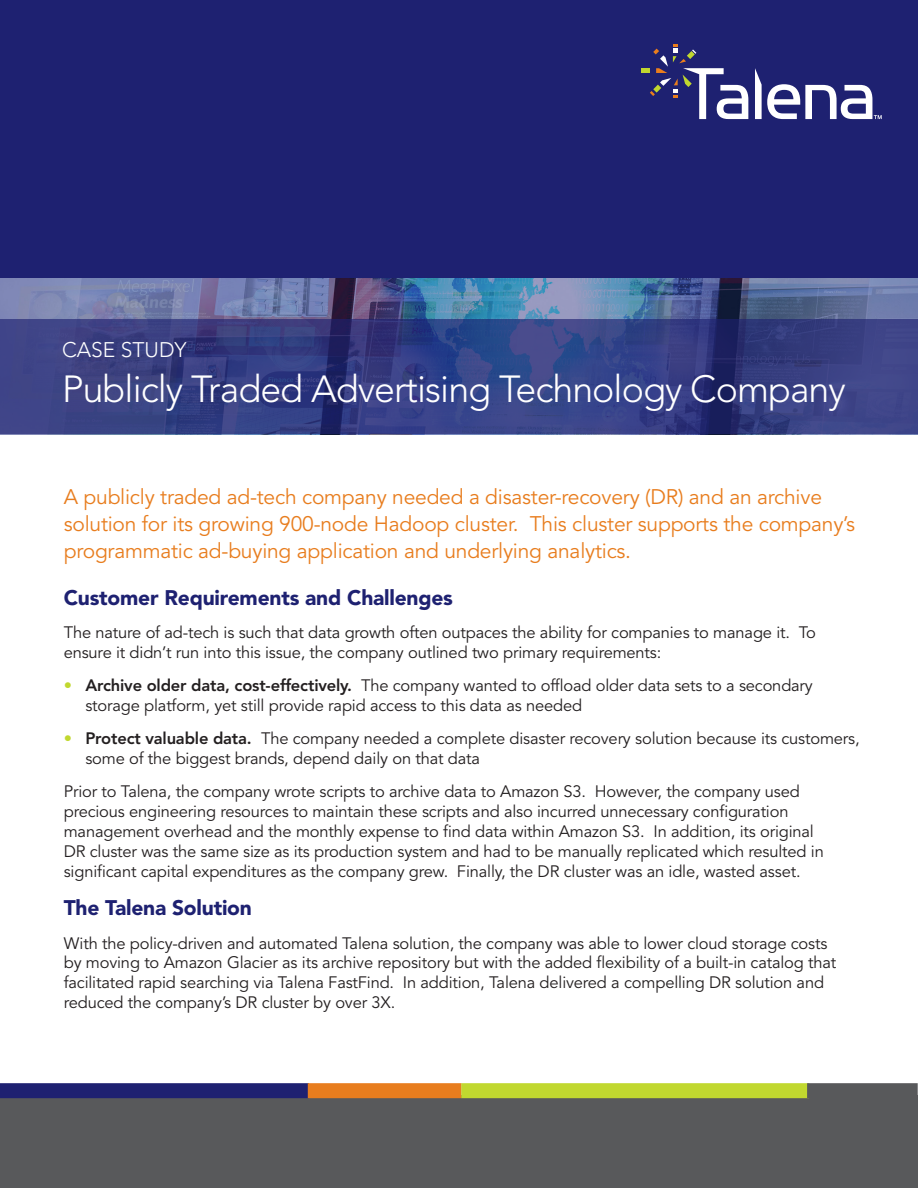
<style>
.page{position:relative;width:918px;height:1188px;background:#fff}
.page>*{position:absolute;margin:0;border:0;box-sizing:border-box;transform-origin:0 0}
.t1{font:300 37.5px "Avenir LT Std";letter-spacing:-.025em;color:#fff}
.Body{font:21px/27px "Avenir LT Std";letter-spacing:-.01em;color:#e87d1e}
.Body_title{font:900 21px "Avenir LT Std";letter-spacing:-.01em;color:#1e2171}
.t2{font:300 21px "Avenir LT Std";color:#fff}
.Body-2{font:16.5px/19.8px "Avenir LT Std";letter-spacing:-.01em;color:#231f20}
.Body_bullets{font:16.5px/19.8px "Avenir LT Std";letter-spacing:-.01em;color:#231f20}
.s1{color:#c1d82f}
.s2{font-weight:800}
</style>
<div class="page">
<div style="left:0;top:0;width:918px;height:434px;background:#1e2171"></div>
<img style="left:0;top:279px;width:918px;height:40px">
<svg style="left:650px;top:44px;width:98px;height:75px"></svg>
<div style="left:642px;top:68px;width:8px;height:5px;background:#c1d72f"></div>
<svg style="left:755px;top:68px;width:127px;height:51px"></svg>
<div style="left:0;top:1095px;width:918px;height:93px;background:#58595b"></div>
<div style="left:0;top:1083px;width:309px;height:15px;background:#1e2171"></div>
<div style="left:308px;top:1083px;width:154px;height:15px;background:#e87d1e"></div>
<div style="left:461px;top:1083px;width:348px;height:15px;background:#c1d82f"></div>
<div style="left:807px;top:1083px;width:111px;height:15px;background:#58595b"></div>
<svg style="left:0;top:319px;width:918px;height:115px;background:#363f82"></svg>
<p class="t2" style="left:62px;top:338px;width:126px">CASE STUDY</p>
<p class="t1" style="left:62px;top:367px;width:785px">Publicly Traded Advertising Technology Company</p>
<p class="Body" style="left:64px;top:484px;width:793px">A publicly traded ad-tech company needed a disaster-recovery (DR) and an archive solution for its growing 900-node Hadoop cluster. This cluster supports the company’s programmatic ad-buying application and underlying analytics.</p>
<p class="Body_title" style="left:64px;top:585px;width:391px">Customer Requirements and Challenges</p>
<p class="Body-2" style="left:64px;top:623px;width:754px">The nature of ad-tech is such that data growth often outpaces the ability for companies to manage it. To ensure it didn’t run into this issue, the company outlined two primary requirements:</p>
<p class="Body_bullets" style="left:85px;top:676px;width:729px;text-indent:-22px"><span class="s1">•</span> <span class="s2">Archive older data, cost-effectively.</span> The company wanted to offload older data sets to a secondary storage platform, yet still provide rapid access to this data as needed</p>
<p class="Body_bullets" style="left:85px;top:729px;width:776px;text-indent:-22px"><span class="s1">•</span> <span class="s2">Protect valuable data.</span> The company needed a complete disaster recovery solution because its customers, some of the biggest brands, depend daily on that data</p>
<p class="Body-2" style="left:64px;top:782px;width:762px">Prior to Talena, the company wrote scripts to archive data to Amazon S3. However, the company used precious engineering resources to maintain these scripts and also incurred unnecessary configuration management overhead and the monthly expense to find data within Amazon S3. In addition, its original DR cluster was the same size as its production system and had to be manually replicated which resulted in significant capital expenditures as the company grew. Finally, the DR cluster was an idle, wasted asset.</p>
<p class="Body_title" style="left:64px;top:895px;width:190px">The Talena Solution</p>
<p class="Body-2" style="left:64px;top:934px;width:774px">With the policy-driven and automated Talena solution, the company was able to lower cloud storage costs by moving to Amazon Glacier as its archive repository but with the added flexibility of a built-in catalog that facilitated rapid searching via Talena FastFind. In addition, Talena delivered a compelling DR solution and reduced the company’s DR cluster by over 3X.</p>
</div>
